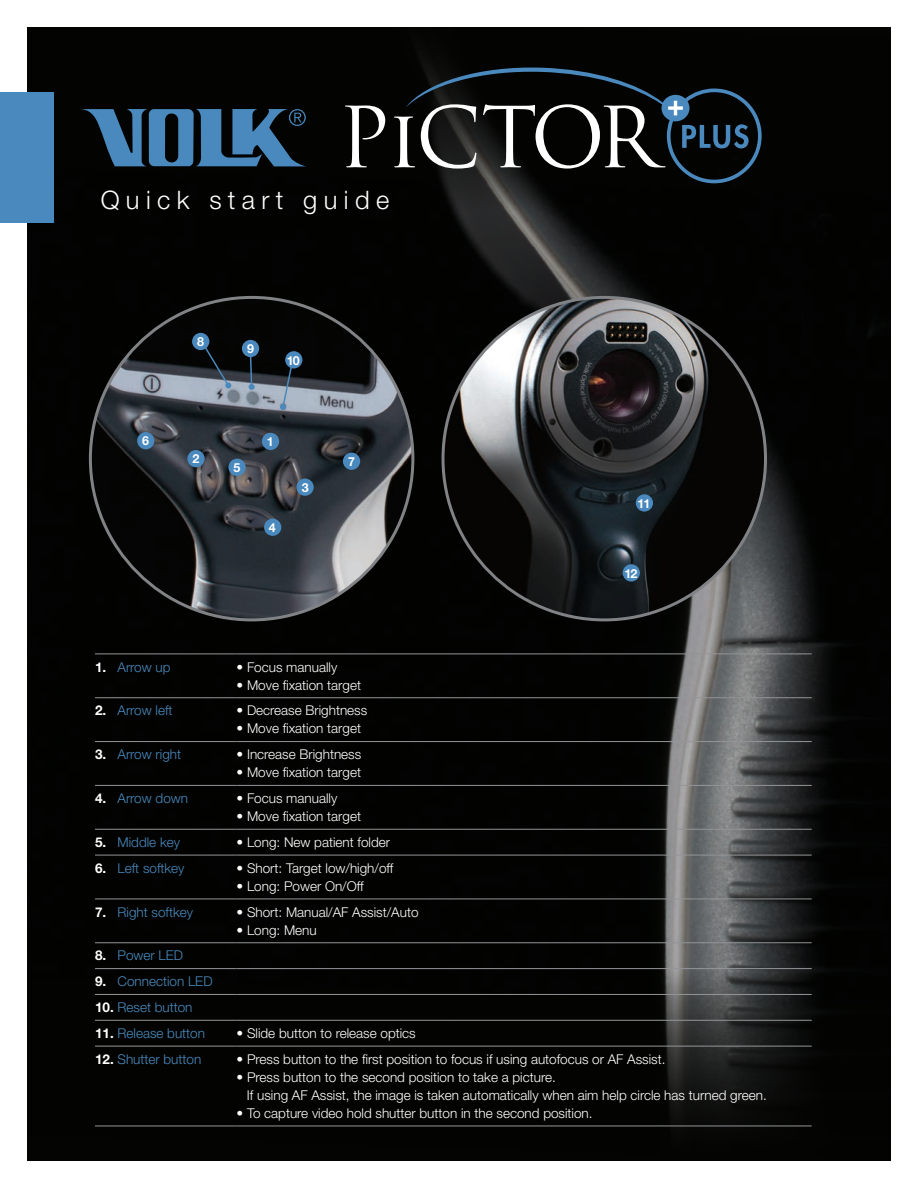
<style>
.page{position:relative;width:918px;height:1188px;background:#fff}
.page>*{position:absolute;margin:0;border:0;box-sizing:border-box;transform-origin:0 0}
.t1{font:300 25.5px "Helvetica Neue LT Std";letter-spacing:.25em;color:#fff}
.t2{font:300 13.5px "Helvetica Neue LT Std";color:#fff}
.t3{font:300 13.5px "Helvetica Neue LT Std";color:#4a89be}
.t4{font:700 12.45px "Helvetica Neue LT Std";color:#fff}
.s1{font-weight:700;color:#fff}
</style>
<div class="page">
<img style="left:27px;top:27px;width:864px;height:1134px">
<hr style="left:95px;top:697px;width:142px;height:1px;background:#939598">
<hr style="left:237px;top:697px;width:575px;height:1px;background:#939598">
<hr style="left:95px;top:741px;width:142px;height:1px;background:#939598">
<hr style="left:237px;top:741px;width:575px;height:1px;background:#939598">
<hr style="left:95px;top:785px;width:142px;height:1px;background:#939598">
<hr style="left:237px;top:785px;width:575px;height:1px;background:#939598">
<hr style="left:95px;top:829px;width:142px;height:1px;background:#939598">
<hr style="left:237px;top:829px;width:575px;height:1px;background:#939598">
<hr style="left:95px;top:855px;width:142px;height:1px;background:#939598">
<hr style="left:237px;top:855px;width:575px;height:1px;background:#939598">
<hr style="left:95px;top:899px;width:142px;height:1px;background:#939598">
<hr style="left:237px;top:899px;width:575px;height:1px;background:#939598">
<hr style="left:95px;top:943px;width:142px;height:1px;background:#939598">
<hr style="left:237px;top:943px;width:575px;height:1px;background:#939598">
<hr style="left:95px;top:968px;width:142px;height:1px;background:#939598">
<hr style="left:237px;top:968px;width:575px;height:1px;background:#939598">
<hr style="left:95px;top:994px;width:142px;height:1px;background:#939598">
<hr style="left:237px;top:994px;width:575px;height:1px;background:#939598">
<hr style="left:95px;top:1020px;width:142px;height:1px;background:#939598">
<hr style="left:237px;top:1020px;width:575px;height:1px;background:#939598">
<hr style="left:95px;top:1046px;width:142px;height:1px;background:#939598">
<hr style="left:237px;top:1046px;width:575px;height:1px;background:#939598">
<hr style="left:95px;top:1126px;width:142px;height:1px;background:#939598">
<hr style="left:237px;top:1126px;width:575px;height:1px;background:#939598">
<hr style="left:95px;top:654px;width:142px;height:1px;background:#939598">
<hr style="left:237px;top:654px;width:575px;height:1px;background:#939598">
<div style="left:0;top:92px;width:54px;height:130px;background:#4a89be"></div>
<svg style="left:79px;top:109px;width:227px;height:57px;background:#2b4f6c"></svg>
<svg style="left:345px;top:66px;width:417px;height:117px;background:#212628"></svg>
<img style="left:90px;top:297px;width:323px;height:323px;border-radius:161px">
<img style="left:443px;top:297px;width:323px;height:323px;border-radius:161px">
<div style="left:262px;top:433px;width:17px;height:17px;background:#4a89be;border-radius:50%"></div>
<div style="left:187px;top:450px;width:18px;height:17px;background:#4a89be;border-radius:50%"></div>
<div style="left:137px;top:432px;width:17px;height:17px;background:#4a89be;border-radius:50%"></div>
<div style="left:228px;top:459px;width:18px;height:17px;background:#4a89be;border-radius:50%"></div>
<div style="left:264px;top:519px;width:17px;height:17px;background:#4a89be;border-radius:50%"></div>
<div style="left:296px;top:479px;width:18px;height:17px;background:#4a89be;border-radius:50%"></div>
<div style="left:343px;top:453px;width:17px;height:17px;background:#4a89be;border-radius:50%"></div>
<svg style="left:203px;top:344px;width:28px;height:44px"></svg>
<svg style="left:249px;top:356px;width:6px;height:34px"></svg>
<svg style="left:280px;top:363px;width:13px;height:47px"></svg>
<div style="left:192px;top:333px;width:17px;height:17px;background:#4a89be;border-radius:50%"></div>
<div style="left:242px;top:340px;width:17px;height:17px;background:#4a89be;border-radius:50%"></div>
<div style="left:285px;top:351px;width:17px;height:17px;background:#4a89be;border-radius:50%"></div>
<div style="left:636px;top:494px;width:17px;height:18px;background:#4a89be;border-radius:50%"></div>
<div style="left:623px;top:564px;width:17px;height:18px;background:#4a89be;border-radius:50%"></div>
<p class="t1" style="left:101px;top:184px;width:290px">Quick start guide</p>
<p class="t4" style="left:142px;top:433px;width:8px">6</p>
<p class="t4" style="left:197px;top:334px;width:8px">8</p>
<p class="t4" style="left:192px;top:451px;width:8px">2</p>
<p class="t4" style="left:247px;top:341px;width:8px">9</p>
<p class="t4" style="left:287px;top:352px;width:14px">10</p>
<p class="t4" style="left:234px;top:460px;width:8px">5</p>
<p class="t4" style="left:267px;top:434px;width:8px">1</p>
<p class="t4" style="left:269px;top:520px;width:8px">4</p>
<p class="t4" style="left:302px;top:479px;width:8px">3</p>
<p class="t4" style="left:348px;top:454px;width:8px">7</p>
<p class="t4" style="left:638px;top:496px;width:14px">11</p>
<p class="t4" style="left:624px;top:566px;width:14px">12</p>
<p class="t3" style="left:95px;top:659px;width:77px"><span class="s1">1.</span> Arrow up</p>
<p class="t2" style="left:237px;top:659px;width:102px">• Focus manually</p>
<p class="t2" style="left:237px;top:677px;width:126px">• Move fixation target</p>
<p class="t3" style="left:95px;top:702px;width:79px"><span class="s1">2.</span> Arrow left</p>
<p class="t2" style="left:237px;top:702px;width:132px">• Decrease Brightness</p>
<p class="t2" style="left:237px;top:720px;width:126px">• Move fixation target</p>
<p class="t3" style="left:95px;top:746px;width:88px"><span class="s1">3.</span> Arrow right</p>
<p class="t2" style="left:237px;top:746px;width:126px">• Increase Brightness</p>
<p class="t2" style="left:237px;top:764px;width:126px">• Move fixation target</p>
<p class="t3" style="left:95px;top:790px;width:95px"><span class="s1">4.</span> Arrow down</p>
<p class="t2" style="left:237px;top:790px;width:102px">• Focus manually</p>
<p class="t2" style="left:237px;top:808px;width:126px">• Move fixation target</p>
<p class="t3" style="left:95px;top:834px;width:87px"><span class="s1">5.</span> Middle key</p>
<p class="t2" style="left:237px;top:834px;width:155px">• Long: New patient folder</p>
<p class="t3" style="left:95px;top:860px;width:91px"><span class="s1">6.</span> Left softkey</p>
<p class="t2" style="left:237px;top:860px;width:158px">• Short: Target low/high/off</p>
<p class="t2" style="left:237px;top:878px;width:129px">• Long: Power On/Off</p>
<p class="t3" style="left:95px;top:904px;width:100px"><span class="s1">7.</span> Right softkey</p>
<p class="t2" style="left:237px;top:904px;width:184px">• Short: Manual/AF Assist/Auto</p>
<p class="t2" style="left:237px;top:922px;width:82px">• Long: Menu</p>
<p class="t3" style="left:95px;top:947px;width:90px"><span class="s1">8.</span> Power LED</p>
<p class="t3" style="left:95px;top:973px;width:119px"><span class="s1">9.</span> Connection LED</p>
<p class="t3" style="left:95px;top:999px;width:99px"><span class="s1">10.</span> Reset button</p>
<p class="t3" style="left:95px;top:1025px;width:112px"><span class="s1">11.</span> Release button</p>
<p class="t2" style="left:237px;top:1025px;width:181px">• Slide button to release optics</p>
<p class="t3" style="left:95px;top:1051px;width:108px"><span class="s1">12.</span> Shutter button</p>
<p class="t2" style="left:237px;top:1051px;width:431px">• Press button to the first position to focus if using autofocus or AF Assist.</p>
<p class="t2" style="left:237px;top:1069px;width:321px">• Press button to the second position to take a picture.</p>
<p class="t2" style="left:247px;top:1087px;width:521px">If using AF Assist, the image is taken automatically when aim help circle has turned green.</p>
<p class="t2" style="left:237px;top:1105px;width:358px">• To capture video hold shutter button in the second position.</p>
</div>
